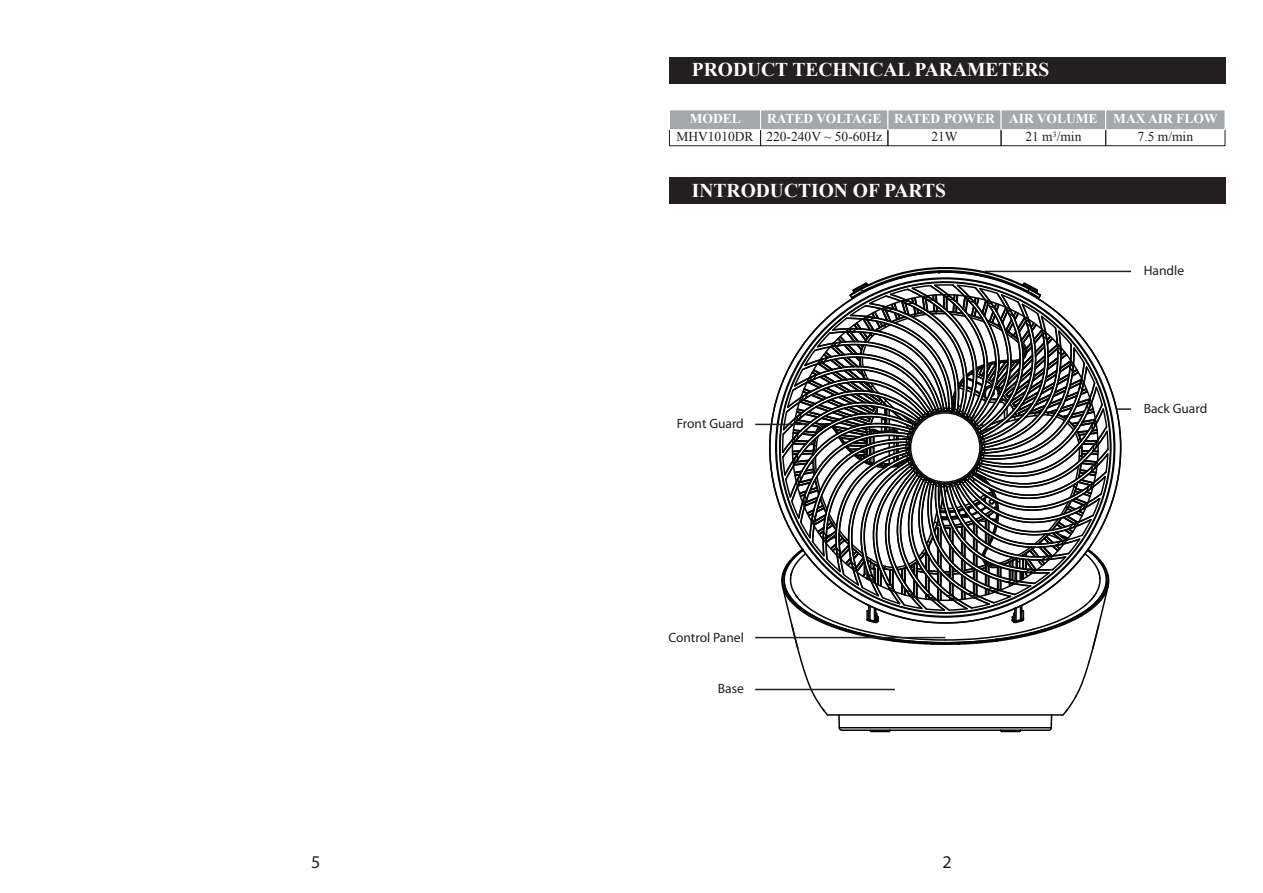
<style>
.page{position:relative;width:1263px;height:893px;background:#fff}
.page>*{position:absolute;margin:0;border:0;box-sizing:border-box;transform-origin:0 0}
.t1{font:700 19.5px "Times New Roman";color:#fff}
.t2{font:18px "Myriad Pro";color:#231f20}
.t3{font:700 13.5px/17.7px "Times New Roman";color:#fff;text-align:center}
.t4{font:13.5px "Myriad Pro";color:#231f20}
.t5{font:13.5px "Times New Roman";color:#211e1e}
.s1{font-weight:400;color:#211e1e}
</style>
<div class="page">
<svg style="left:766px;top:270px;width:358px;height:240px"></svg>
<svg style="left:780px;top:267px;width:330px;height:466px"></svg>
<div style="left:669px;top:178px;width:556px;height:26px;background:#231f20"></div>
<div style="left:669px;top:57px;width:556px;height:26px;background:#231f20"></div>
<div style="left:669px;top:129px;width:92px;height:17px;border:1px solid #211e1e"></div>
<div style="left:669px;top:110px;width:92px;height:20px;background:#a5a8ab;border:1px solid #fff"></div>
<div style="left:760px;top:129px;width:128px;height:17px;border:1px solid #211e1e"></div>
<div style="left:760px;top:110px;width:128px;height:20px;background:#a5a8ab;border:1px solid #fff"></div>
<div style="left:887px;top:129px;width:114px;height:17px;border:1px solid #211e1e"></div>
<div style="left:887px;top:110px;width:114px;height:20px;background:#a5a8ab;border:1px solid #fff"></div>
<div style="left:1001px;top:129px;width:105px;height:17px;border:1px solid #211e1e"></div>
<div style="left:1001px;top:110px;width:105px;height:20px;background:#a5a8ab;border:1px solid #fff"></div>
<div style="left:1105px;top:129px;width:120px;height:17px;border:1px solid #211e1e"></div>
<div style="left:1105px;top:110px;width:120px;height:20px;background:#a5a8ab;border:1px solid #fff"></div>
<hr style="left:985px;top:271px;width:146px;height:1px;background:#231f20">
<hr style="left:755px;top:424px;width:51px;height:1px;background:#231f20">
<hr style="left:755px;top:637px;width:190px;height:1px;background:#231f20">
<hr style="left:755px;top:689px;width:140px;height:1px;background:#231f20">
<svg style="left:1116px;top:408px;width:15px;height:2px"></svg>
<h1 class="t1" style="left:692px;top:56px;width:359px">PRODUCT TECHNICAL PARAMETERS</h1>
<p class="t3" style="left:690px;top:110px;width:53px">MODEL</p>
<p class="t5" style="left:676px;top:127px;width:79px">MHV1010DR</p>
<p class="t3" style="left:767px;top:110px;width:116px">RATED VOLTAGE</p>
<p class="t5" style="left:766px;top:127px;width:117px">220-240V ~ 50-60Hz</p>
<p class="t3" style="left:894px;top:110px;width:102px">RATED POWER</p>
<p class="t5" style="left:931px;top:127px;width:28px">21W</p>
<p class="t3" style="left:1009px;top:110px;width:90px">AIR VOLUME<br><span class="s1">21 m</span><sup>3</sup><span class="s1">/min</span></p>
<p class="t3" style="left:1113px;top:110px;width:106px">MAX AIR FLOW</p>
<p class="t5" style="left:1137px;top:127px;width:57px">7.5 m/min</p>
<h1 class="t1" style="left:692px;top:177px;width:255px">INTRODUCTION OF PARTS</h1>
<p class="t4" style="left:1144px;top:263px;width:42px">Handle</p>
<p class="t4" style="left:677px;top:416px;width:69px">Front Guard</p>
<p class="t4" style="left:1144px;top:401px;width:65px">Back Guard</p>
<p class="t4" style="left:668px;top:630px;width:77px">Control Panel</p>
<p class="t4" style="left:718px;top:682px;width:27px">Base</p>
<h2 class="t2" style="left:311px;top:852px;width:11px">5</h2>
<h2 class="t2" style="left:943px;top:852px;width:11px">2</h2>
</div>
